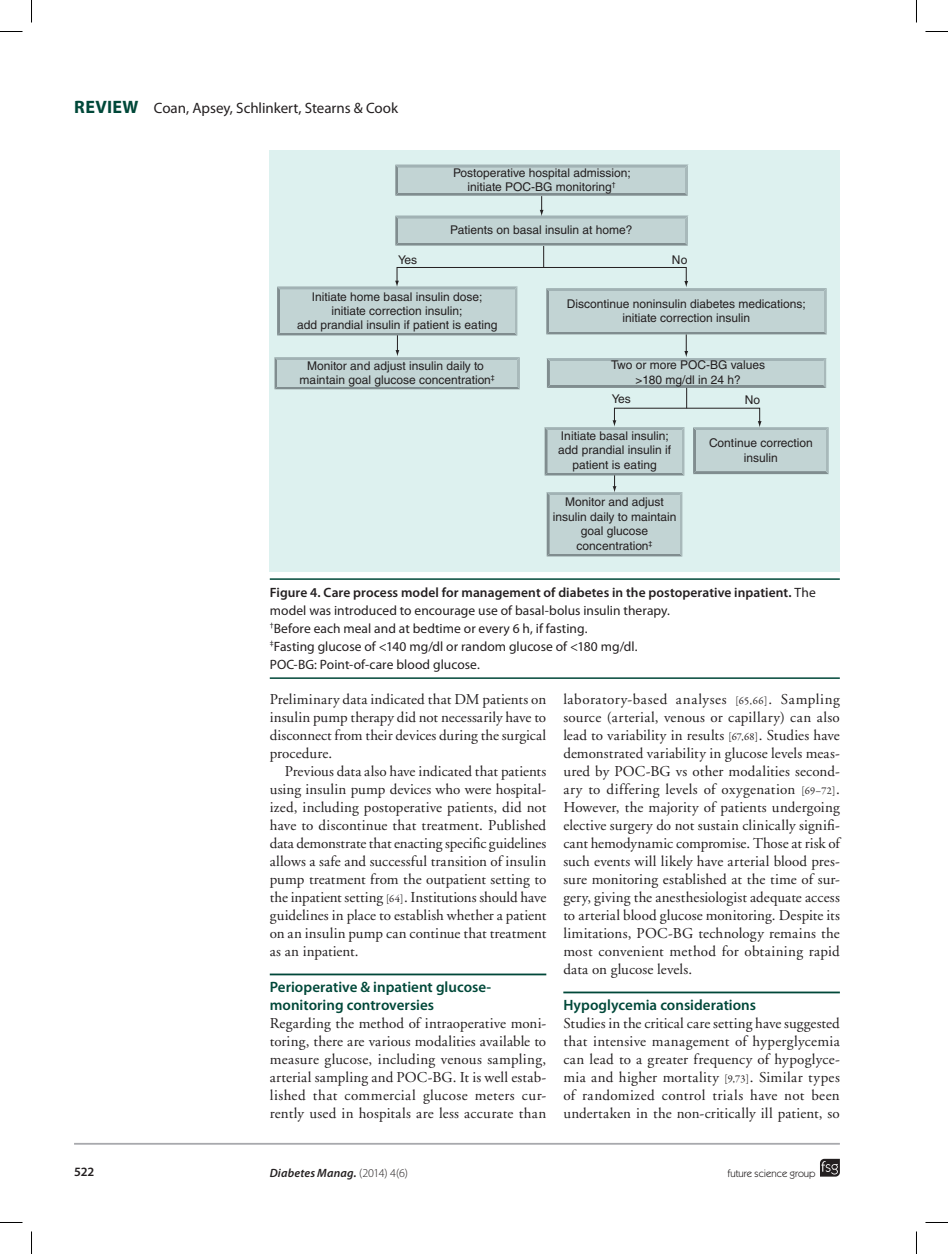
<style>
.page{position:relative;width:948px;height:1254px;background:#fff}
.page>*{position:absolute;margin:0;border:0;box-sizing:border-box;transform-origin:0 0}
.t1{font:15px/18px "Adobe Garamond";letter-spacing:.01em;color:#231f20;text-align:justify}
.t2{font:600 15px/18px "Myriad Pro";color:#004839}
.t3{font:15px "Myriad Pro";color:#231f20}
.t4{font:13.5px/18px "Myriad Pro";letter-spacing:.005em;color:#231f20}
.t5{font:600 12.75px "Myriad Pro";color:#231f20}
.t6{font:12px/14.4px "Helvetica LT Std";color:#231f20;text-align:center}
.t7{font:italic 600 12px "Myriad Pro";letter-spacing:.015em;color:#231f20}
.t8{font:10.5px "Itc Kabel";color:#231f20}
.s1{font-weight:700;font-size:18px;color:#004839}
.s2{font-weight:600}
.s3{font-family:"Garamond Premr Pro";font-size:10.5px}
.s4{font-weight:300;font-style:normal}
</style>
<div class="page">
<svg style="left:820px;top:1158px;width:19px;height:18px"></svg>
<hr style="left:74px;top:1142px;width:765px;height:2px;background:#a8a9ad">
<hr style="left:270px;top:578px;width:569px;height:2px;background:#004839">
<hr style="left:270px;top:677px;width:569px;height:2px;background:#004839">
<div style="left:270px;top:151px;width:569px;height:421px;background:#ddf1ef"></div>
<div style="left:396px;top:267px;width:290px;height:16px;border:1px solid #231f20"></div>
<svg style="left:395px;top:165px;width:293px;height:102px"></svg>
<svg style="left:544px;top:281px;width:284px;height:275px"></svg>
<div style="left:547px;top:430px;width:134px;height:42px;background:#c2d4d4"></div>
<svg style="left:274px;top:281px;width:246px;height:108px"></svg>
<div style="left:280px;top:290px;width:234px;height:42px;background:#c2d4d4"></div>
<hr style="left:270px;top:973px;width:276px;height:2px;background:#004839">
<hr style="left:563px;top:991px;width:276px;height:2px;background:#004839">
<svg style="left:0;top:31px;width:22px;height:1px"></svg>
<svg style="left:925px;top:31px;width:22px;height:1px"></svg>
<svg style="left:0;top:1222px;width:22px;height:1px"></svg>
<svg style="left:925px;top:1222px;width:22px;height:1px"></svg>
<svg style="left:31px;top:0;width:1px;height:23px"></svg>
<svg style="left:31px;top:1231px;width:1px;height:23px"></svg>
<svg style="left:916px;top:0;width:1px;height:23px"></svg>
<svg style="left:916px;top:1231px;width:1px;height:23px"></svg>
<p class="t3" style="left:74px;top:98px;width:325px"><span class="s1">REVIEW</span> Coan, Apsey, Schlinkert, Stearns &amp; Cook</p>
<p class="t6" style="left:398px;top:252px;width:20px">Yes</p>
<p class="t6" style="left:453px;top:165px;width:179px">Postoperative hospital admission; initiate POC-BG monitoring<sup>†</sup></p>
<p class="t6" style="left:450px;top:223px;width:184px">Patients on basal insulin at home?</p>
<p class="t6" style="left:672px;top:252px;width:17px">No</p>
<p class="t6" style="left:297px;top:289px;width:202px">Initiate home basal insulin dose; initiate correction insulin;<br>add prandial insulin if patient is eating</p>
<p class="t6" style="left:299px;top:358px;width:197px">Monitor and adjust insulin daily to maintain goal glucose concentration<sup>‡</sup></p>
<p class="t6" style="left:566px;top:296px;width:241px">Discontinue noninsulin diabetes medications; initiate correction insulin</p>
<p class="t6" style="left:611px;top:358px;width:155px">Two or more POC-BG values &gt;180 mg/dl in 24 h?</p>
<p class="t6" style="left:611px;top:392px;width:20px">Yes</p>
<p class="t6" style="left:558px;top:428px;width:114px">Initiate basal insulin; add prandial insulin if patient is eating</p>
<p class="t6" style="left:552px;top:495px;width:125px">Monitor and adjust insulin daily to maintain goal glucose concentration<sup>‡</sup></p>
<p class="t6" style="left:744px;top:393px;width:17px">No</p>
<p class="t6" style="left:709px;top:436px;width:105px">Continue correction insulin</p>
<p class="t4" style="left:270px;top:583px;width:547px"><span class="s2">Figure 4. Care process model for management of diabetes in the postoperative inpatient.</span> The model was introduced to encourage use of basal-bolus insulin therapy.<br><sup>†</sup>Before each meal and at bedtime or every 6 h, if fasting.<br><sup>‡</sup>Fasting glucose of &lt;140 mg/dl or random glucose of &lt;180 mg/dl.<br>POC-BG: Point-of-care blood glucose.</p>
<p class="t1" style="left:270px;top:691px;width:278px">Preliminary data indicated that DM patients on insulin pump therapy did not necessarily have to disconnect from their devices during the surgical procedure.</p>
<p class="t1" style="left:270px;top:763px;width:278px;text-indent:15px">Previous data also have indicated that patients using insulin pump devices who were hospital&shy;ized, including postoperative patients, did not have to discontinue that treatment. Published data demonstrate that enacting specific guidelines allows a safe and successful transition of insulin pump treatment from the outpatient setting to the inpatient setting <span class="s3">[64]</span>. Institutions should have guidelines in place to establish whether a patient on an insulin pump can continue that treatment as an inpatient.</p>
<p class="t2" style="left:270px;top:978px;width:223px">Perioperative &amp; inpatient glucose&shy;monitoring controversies</p>
<p class="t1" style="left:270px;top:1015px;width:278px">Regarding the method of intraoperative moni&shy;toring, there are various modalities available to measure glucose, including venous sampling, arterial sampling and POC-BG. It is well estab&shy;lished that commercial glucose meters cur&shy;rently used in hospitals are less accurate than</p>
<p class="t1" style="left:563px;top:691px;width:278px">laboratory-based analyses <span class="s3">[65,66]</span>. Sampling source (arterial, venous or capillary) can also lead to variability in results <span class="s3">[67,68]</span>. Studies have demonstrated variability in glucose levels meas&shy;ured by POC-BG vs other modalities second&shy;ary to differing levels of oxygenation <span class="s3">[69–72]</span>.<br>However, the majority of patients undergoing elective surgery do not sustain clinically signifi&shy;cant hemodynamic compromise. Those at risk of such events will likely have arterial blood pres&shy;sure monitoring established at the time of sur&shy;gery, giving the anesthesiologist adequate access to arterial blood glucose monitoring. Despite its limitations, POC-BG technology remains the most convenient method for obtaining rapid data on glucose levels.</p>
<p class="t2" style="left:563px;top:996px;width:194px">Hypoglycemia considerations</p>
<p class="t1" style="left:563px;top:1015px;width:278px">Studies in the critical care setting have suggested that intensive management of hyperglycemia can lead to a greater frequency of hypoglyce&shy;mia and higher mortality <span class="s3">[9,73]</span>. Similar types of randomized control trials have not been undertaken in the non-critically ill patient, so</p>
<p class="t5" style="left:74px;top:1164px;width:22px">522</p>
<p class="t7" style="left:270px;top:1164px;width:140px">Diabetes Manag. <span class="s4">(2014) 4(6)</span></p>
<p class="t8" style="left:727px;top:1167px;width:90px">future science group</p>
</div>
